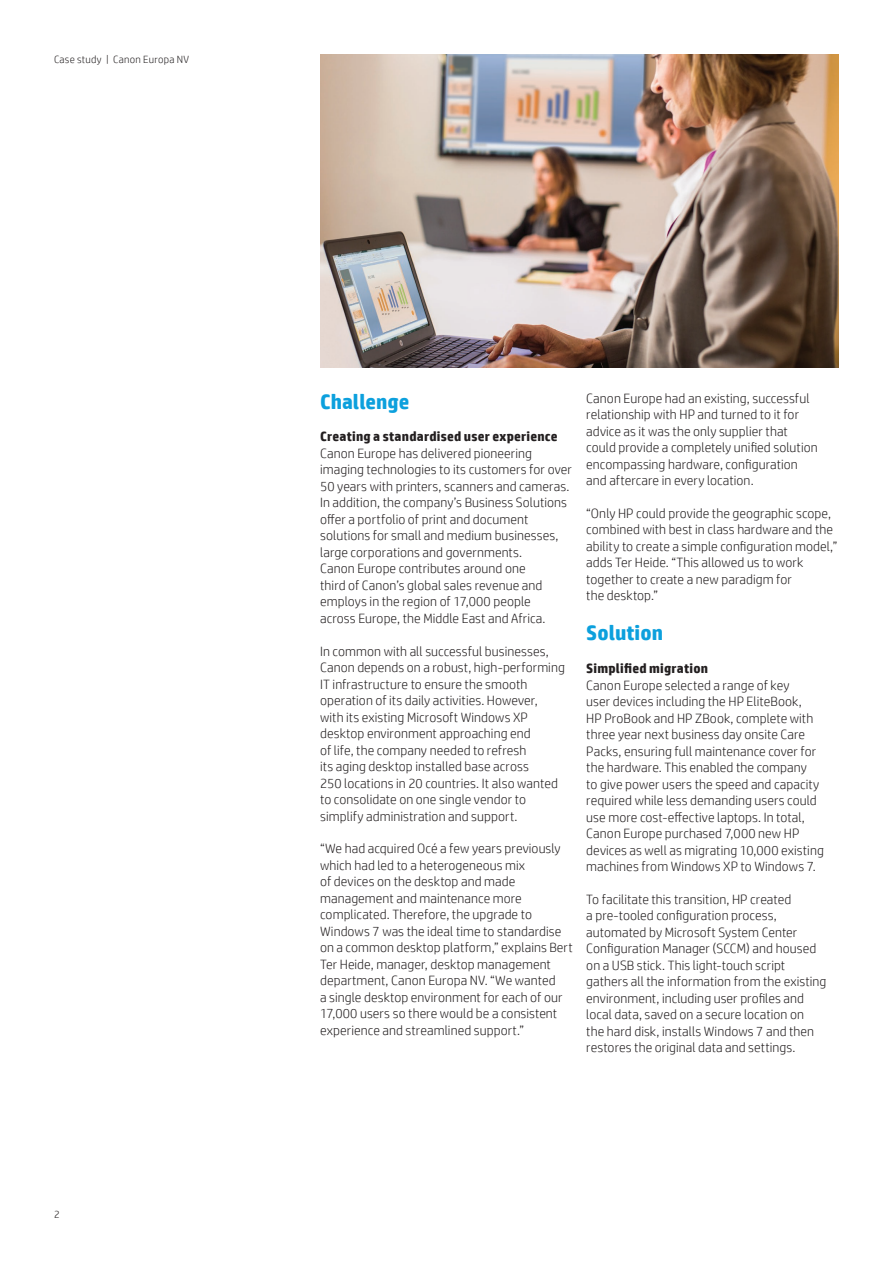
<style>
.page{position:relative;width:893px;height:1263px;background:#fff}
.page>*{position:absolute;margin:0;border:0;box-sizing:border-box;transform-origin:0 0}
.Subhead_14_16_bold_b{font:700 21px "HP Simplified";color:#0ca0dd}
.Body{font:300 13.5px/16.5px "HP Simplified";letter-spacing:.005em;color:#231f20}
.Body_header_bold{font:700 13.5px "HP Simplified";letter-spacing:.015em;color:#231f20}
.Title_descriptor{font:300 10.5px "HP Simplified";letter-spacing:.025em;color:#231f20}
.Page_number_left{font:300 10.5px "HP Simplified";color:#231f20}
</style>
<div class="page">
<img style="left:320px;top:54px;width:519px;height:314px">
<p class="Title_descriptor" style="left:54px;top:53px;width:136px">Case study | Canon Europa NV</p>
<p class="Page_number_left" style="left:54px;top:1208px;width:7px">2</p>
<p class="Subhead_14_16_bold_b" style="left:320px;top:389px;width:91px">Challenge</p>
<p class="Body_header_bold" style="left:320px;top:429px;width:239px">Creating a standardised user experience</p>
<p class="Body" style="left:320px;top:445px;width:253px">Canon Europe has delivered pioneering imaging technologies to its customers for over 50 years with printers, scanners and cameras.<br>In addition, the company’s Business Solutions offer a portfolio of print and document solutions for small and medium businesses, large corporations and governments.<br>Canon Europe contributes around one<br>third of Canon’s global sales revenue and employs in the region of 17,000 people<br>across Europe, the Middle East and Africa.</p>
<p class="Body" style="left:320px;top:642px;width:246px">In common with all successful businesses, Canon depends on a robust, high-performing IT infrastructure to ensure the smooth operation of its daily activities. However,<br>with its existing Microsoft Windows XP desktop environment approaching end<br>of life, the company needed to refresh<br>its aging desktop installed base across<br>250 locations in 20 countries. It also wanted to consolidate on one single vendor to simplify administration and support.</p>
<p class="Body" style="left:320px;top:840px;width:254px">“We had acquired Océ a few years previously which had led to a heterogeneous mix<br>of devices on the desktop and made management and maintenance more complicated. Therefore, the upgrade to Windows 7 was the ideal time to standardise on a common desktop platform,” explains Bert Ter Heide, manager, desktop management department, Canon Europa NV. “We wanted<br>a single desktop environment for each of our 17,000 users so there would be a consistent experience and streamlined support.”</p>
<p class="Body" style="left:586px;top:389px;width:233px">Canon Europe had an existing, successful relationship with HP and turned to it for advice as it was the only supplier that could provide a completely unified solution encompassing hardware, configuration and aftercare in every location.</p>
<p class="Body" style="left:586px;top:505px;width:253px">“Only HP could provide the geographic scope, combined with best in class hardware and the ability to create a simple configuration model,” adds Ter Heide. “This allowed us to work together to create a new paradigm for<br>the desktop.”</p>
<p class="Subhead_14_16_bold_b" style="left:586px;top:621px;width:78px">Solution</p>
<p class="Body_header_bold" style="left:586px;top:660px;width:123px">Simplified migration</p>
<p class="Body" style="left:586px;top:676px;width:239px">Canon Europe selected a range of key<br>user devices including the HP EliteBook,<br>HP ProBook and HP ZBook, complete with three year next business day onsite Care Packs, ensuring full maintenance cover for the hardware. This enabled the company<br>to give power users the speed and capacity required while less demanding users could use more cost-effective laptops. In total, Canon Europe purchased 7,000 new HP devices as well as migrating 10,000 existing machines from Windows XP to Windows 7.</p>
<p class="Body" style="left:586px;top:891px;width:242px">To facilitate this transition, HP created<br>a pre-tooled configuration process, automated by Microsoft System Center Configuration Manager (SCCM) and housed on a USB stick. This light-touch script gathers all the information from the existing environment, including user profiles and local data, saved on a secure location on<br>the hard disk, installs Windows 7 and then restores the original data and settings.</p>
</div>
